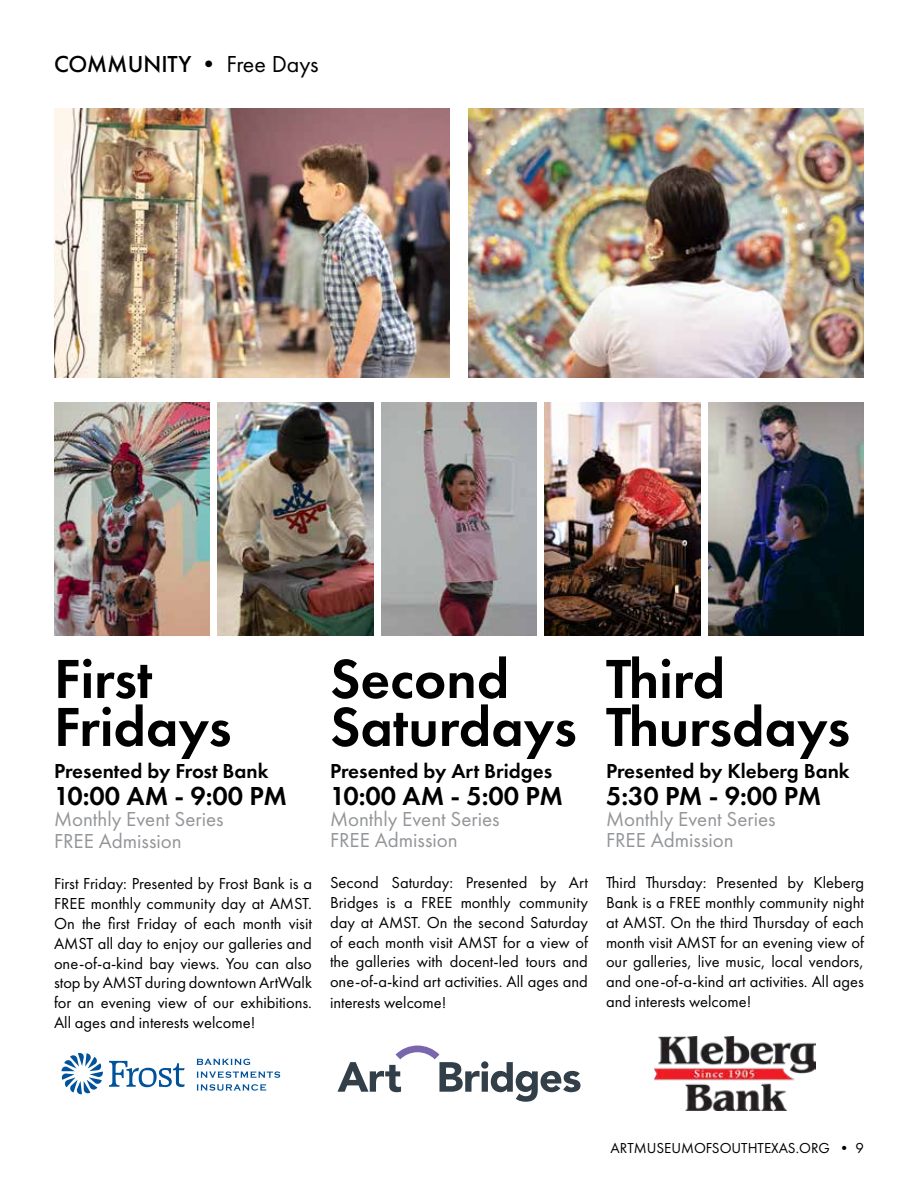
<style>
.page{position:relative;width:918px;height:1188px;background:#fff}
.page>*{position:absolute;margin:0;border:0;box-sizing:border-box;transform-origin:0 0}
.t1{font:600 57px/48px "Futura PT";color:#000}
.t2{font:600 27px "Futura PT";color:#000}
.t3{font:500 24px "Futura PT";color:#000}
.t4{font:21px/21px "Futura PT";color:#939598}
.t5{font:600 21px "Futura PT";color:#000}
.t6{font:16.5px/19.8px "Futura PT";color:#000;text-align:justify}
.t7{font:15px "Futura PT";color:#000}
.s1{font-weight:400}
</style>
<div class="page">
<img style="left:469px;top:108px;width:395px;height:270px">
<img style="left:54px;top:108px;width:395px;height:270px">
<img style="left:381px;top:402px;width:156px;height:234px">
<img style="left:54px;top:402px;width:156px;height:234px">
<img style="left:708px;top:402px;width:156px;height:234px">
<img style="left:545px;top:402px;width:155px;height:234px">
<img style="left:218px;top:402px;width:155px;height:234px">
<svg style="left:338px;top:1046px;width:242px;height:56px"></svg>
<img style="left:654px;top:1037px;width:162px;height:74px">
<svg style="left:109px;top:1061px;width:76px;height:26px"></svg>
<svg style="left:62px;top:1053px;width:41px;height:41px"></svg>
<svg style="left:197px;top:1059px;width:53px;height:6px"></svg>
<svg style="left:197px;top:1071px;width:83px;height:7px"></svg>
<svg style="left:197px;top:1084px;width:69px;height:7px"></svg>
<h3 class="t3" style="left:54px;top:50px;width:266px">COMMUNITY • <span class="s1">Free Days</span></h3>
<h1 class="t1" style="left:54px;top:654px;width:179px">First<br>Fridays</h1>
<p class="t5" style="left:54px;top:758px;width:216px">Presented by Frost Bank</p>
<h2 class="t2" style="left:54px;top:779px;width:234px">10:00 AM - 9:00 PM</h2>
<p class="t4" style="left:54px;top:808px;width:171px;line-height:21.6px">Monthly Event Series<br>FREE Admission</p>
<p class="t6" style="left:54px;top:874px;width:260px">First Friday: Presented by Frost Bank is a FREE monthly community day at AMST.<br>On the first Friday of each month visit AMST all day to enjoy our galleries and one-of-a-kind bay views. You can also stop by AMST during downtown ArtWalk for an evening view of our exhibitions.<br>All ages and interests welcome!</p>
<h1 class="t1" style="left:330px;top:654px;width:248px">Second<br>Saturdays</h1>
<p class="t5" style="left:330px;top:758px;width:224px">Presented by Art Bridges</p>
<h2 class="t2" style="left:330px;top:779px;width:234px">10:00 AM - 5:00 PM</h2>
<p class="t4" style="left:330px;top:809px;width:171px">Monthly Event Series<br>FREE Admission</p>
<p class="t6" style="left:330px;top:873px;width:260px">Second Saturday: Presented by Art Bridges is a FREE monthly community day at AMST. On the second Saturday of each month visit AMST for a view of the galleries with docent-led tours and one-of-a-kind art activities. All ages and interests welcome!</p>
<h1 class="t1" style="left:606px;top:654px;width:246px">Third<br>Thursdays</h1>
<p class="t5" style="left:606px;top:758px;width:245px">Presented by Kleberg Bank</p>
<h2 class="t2" style="left:606px;top:779px;width:217px">5:30 PM - 9:00 PM</h2>
<p class="t4" style="left:606px;top:809px;width:171px">Monthly Event Series<br>FREE Admission</p>
<p class="t6" style="left:606px;top:873px;width:260px">Third Thursday: Presented by Kleberg Bank is a FREE monthly community night at AMST. On the third Thursday of each month visit AMST for an evening view of our galleries, live music, local vendors, and one-of-a-kind art activities. All ages and interests welcome!</p>
<p class="t7" style="left:611px;top:1139px;width:255px">ARTMUSEUMOFSOUTHTEXAS.ORG • 9</p>
</div>
